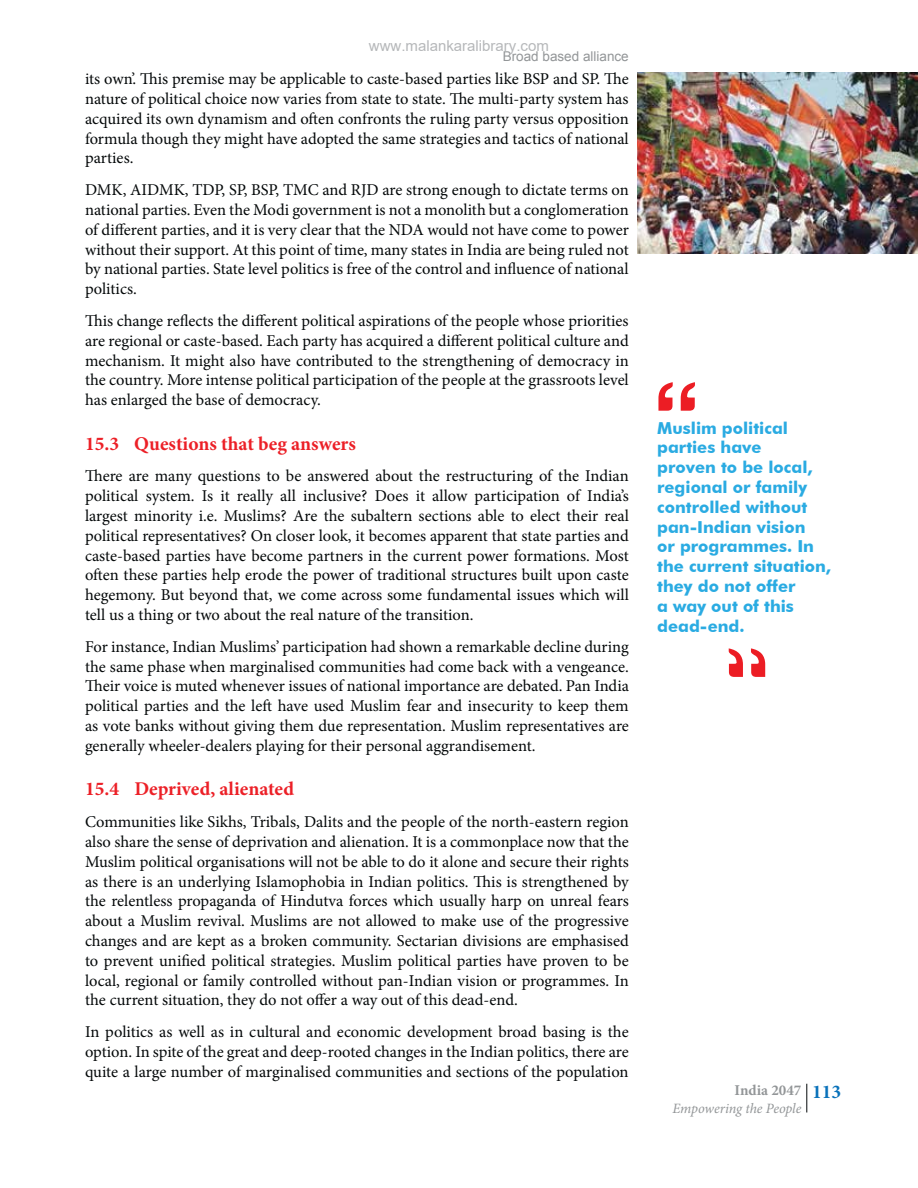
<style>
.page{position:relative;width:918px;height:1188px;background:#fff}
.page>*{position:absolute;margin:0;border:0;box-sizing:border-box;transform-origin:0 0}
.t1{font:700 19.5px "Minion Pro";color:#ec2027}
.t2{font:700 19.5px "Minion Pro";color:#0a72ba}
.t3{font:16.5px/19.8px "Minion Pro";color:#040809;text-align:justify}
.t4{font:700 16.5px/19.8px "Futura BT";color:#2aabe2}
.t5{font:15px "Arial";color:#b6b8ba}
.t6{font:700 15px "Minion Pro";color:#939698}
.t7{font:italic 14.25px "Minion Pro";letter-spacing:-.01em;color:#939698}
.t8{font:13.5px "Arial";color:#939698}
</style>
<div class="page">
<svg style="left:807px;top:1084px;width:1px;height:28px"></svg>
<svg style="left:658px;top:382px;width:37px;height:29px"></svg>
<svg style="left:729px;top:648px;width:36px;height:29px"></svg>
<img style="left:637px;top:72px;width:281px;height:181px">
<p class="t5" style="left:369px;top:37px;width:182px">www.malankaralibrary.com</p>
<p class="t8" style="left:503px;top:49px;width:128px">Broad based alliance</p>
<p class="t3" style="left:85px;top:71px;width:545px">its own’. This premise may be applicable to caste-based parties like BSP and SP. The nature of political choice now varies from state to state. The multi-party system has acquired its own dynamism and often confronts the ruling party versus opposition formula though they might have adopted the same strategies and tactics of national parties.</p>
<p class="t3" style="left:85px;top:182px;width:545px">DMK, AIDMK, TDP, SP, BSP, TMC and RJD are strong enough to dictate terms on national parties. Even the Modi government is not a monolith but a conglomeration of different parties, and it is very clear that the NDA would not have come to power without their support. At this point of time, many states in India are being ruled not by national parties. State level politics is free of the control and influence of national politics.</p>
<p class="t3" style="left:85px;top:312px;width:545px">This change reflects the different political aspirations of the people whose priorities are regional or caste-based. Each party has acquired a different political culture and mechanism. It might also have contributed to the strengthening of democracy in the country. More intense political participation of the people at the grassroots level has enlarged the base of democracy.</p>
<p class="t1" style="left:85px;top:436px;width:272px">15.3 Questions that beg answers</p>
<p class="t3" style="left:85px;top:468px;width:545px">There are many questions to be answered about the restructuring of the Indian political system. Is it really all inclusive? Does it allow participation of India’s largest minority i.e. Muslims? Are the subaltern sections able to elect their real political representatives? On closer look, it becomes apparent that state parties and caste-based parties have become partners in the current power formations. Most often these parties help erode the power of traditional structures built upon caste hegemony. But beyond that, we come across some fundamental issues which will tell us a thing or two about the real nature of the transition.</p>
<p class="t3" style="left:85px;top:638px;width:545px">For instance, Indian Muslims’ participation had shown a remarkable decline during the same phase when marginalised communities had come back with a vengeance.<br>Their voice is muted whenever issues of national importance are debated. Pan India political parties and the left have used Muslim fear and insecurity to keep them as vote banks without giving them due representation. Muslim representatives are generally wheeler-dealers playing for their personal aggrandisement.</p>
<p class="t1" style="left:85px;top:782px;width:210px">15.4 Deprived, alienated</p>
<p class="t3" style="left:85px;top:813px;width:545px">Communities like Sikhs, Tribals, Dalits and the people of the north-eastern region also share the sense of deprivation and alienation. It is a commonplace now that the Muslim political organisations will not be able to do it alone and secure their rights as there is an underlying Islamophobia in Indian politics. This is strengthened by the relentless propaganda of Hindutva forces which usually harp on unreal fears about a Muslim revival. Muslims are not allowed to make use of the progressive changes and are kept as a broken community. Sectarian divisions are emphasised to prevent unified political strategies. Muslim political parties have proven to be local, regional or family controlled without pan-Indian vision or programmes. In the current situation, they do not offer a way out of this dead-end.</p>
<p class="t3" style="left:85px;top:1023px;width:545px">In politics as well as in cultural and economic development broad basing is the option. In spite of the great and deep-rooted changes in the Indian politics, there are quite a large number of marginalised communities and sections of the population</p>
<p class="t4" style="left:657px;top:418px;width:175px">Muslim political parties have<br>proven to be local, regional or family controlled without pan-Indian vision<br>or programmes. In the current situation, they do not offer<br>a way out of this dead-end.</p>
<p class="t6" style="left:735px;top:1084px;width:68px">India 2047</p>
<p class="t7" style="left:672px;top:1102px;width:131px">Empowering the People</p>
<p class="t2" style="left:812px;top:1084px;width:31px">113</p>
</div>
